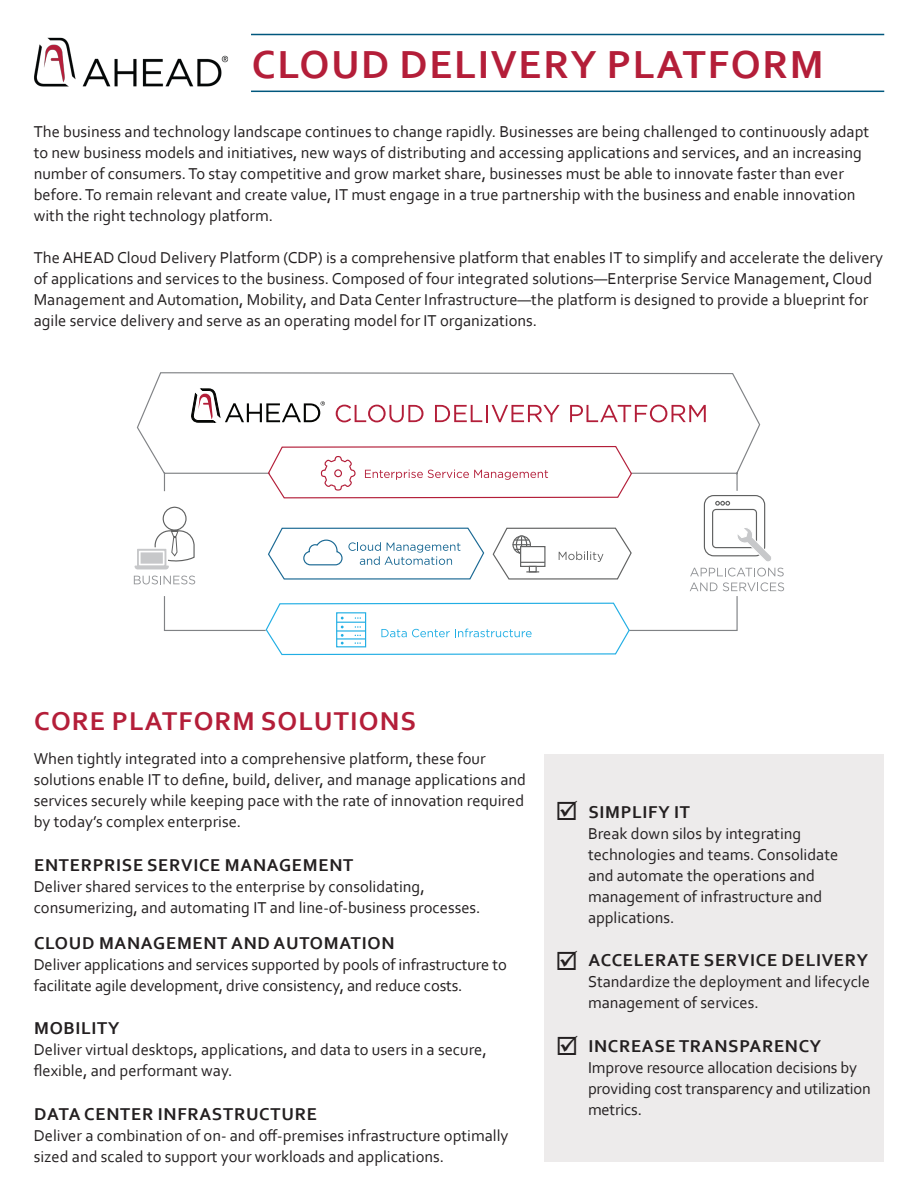
<style>
.page{position:relative;width:918px;height:1188px;background:#fff}
.page>*{position:absolute;margin:0;border:0;box-sizing:border-box;transform-origin:0 0}
.Head_1{font:700 40.95px "Corbel";letter-spacing:.04em;color:#b41e39}
.Head_1-2{font:700 27px "Corbel";letter-spacing:.04em;color:#b41e39}
.WP_Subhead_1{font:700 18px "Corbel";letter-spacing:.04em;color:#231f20}
.Body_1{font:16.5px/21px "Corbel";color:#231f20}
</style>
<div class="page">
<img style="left:34px;top:37px;width:194px;height:50px">
<hr style="left:251px;top:34px;width:633px;height:1px;background:#00577d">
<hr style="left:251px;top:91px;width:633px;height:1px;background:#00577d">
<svg style="left:153px;top:372px;width:599px;height:259px"></svg>
<svg style="left:265px;top:602px;width:366px;height:53px"></svg>
<hr style="left:337px;top:630px;width:29px;height:2px;background:#21aee4">
<hr style="left:337px;top:638px;width:29px;height:2px;background:#21aee4">
<svg style="left:134px;top:389px;width:650px;height:202px"></svg>
<div style="left:544px;top:754px;width:340px;height:408px;background:#edebeb"></div>
<p class="Head_1" style="left:252px;top:39px;width:573px">CLOUD DELIVERY PLATFORM</p>
<p class="Body_1" style="left:34px;top:120px;width:837px">The business and technology landscape continues to change rapidly. Businesses are being challenged to continuously adapt to new business models and initiatives, new ways of distributing and accessing applications and services, and an increasing number of consumers. To stay competitive and grow market share, businesses must be able to innovate faster than ever before. To remain relevant and create value, IT must engage in a true partnership with the business and enable innovation with the right technology platform.</p>
<p class="Body_1" style="left:34px;top:246px;width:851px">The AHEAD Cloud Delivery Platform (CDP) is a comprehensive platform that enables IT to simplify and accelerate the delivery of applications and services to the business. Composed of four integrated solutions—Enterprise Service Management, Cloud Management and Automation, Mobility, and Data Center Infrastructure—the platform is designed to provide a blueprint for agile service delivery and serve as an operating model for IT organizations.</p>
<p class="Head_1-2" style="left:34px;top:704px;width:383px">CORE PLATFORM SOLUTIONS</p>
<p class="Body_1" style="left:34px;top:748px;width:494px">When tightly integrated into a comprehensive platform, these four solutions enable IT to define, build, deliver, and manage applications and services securely while keeping pace with the rate of innovation required by today’s complex enterprise.</p>
<p class="WP_Subhead_1" style="left:34px;top:854px;width:321px">ENTERPRISE SERVICE MANAGEMENT</p>
<p class="Body_1" style="left:34px;top:875px;width:448px">Deliver shared services to the enterprise by consolidating, consumerizing, and automating IT and line-of-business processes.</p>
<p class="WP_Subhead_1" style="left:34px;top:932px;width:362px">CLOUD MANAGEMENT AND AUTOMATION</p>
<p class="Body_1" style="left:34px;top:953px;width:475px">Deliver applications and services supported by pools of infrastructure to facilitate agile development, drive consistency, and reduce costs.</p>
<p class="WP_Subhead_1" style="left:34px;top:1017px;width:87px">MOBILITY</p>
<p class="Body_1" style="left:34px;top:1039px;width:455px">Deliver virtual desktops, applications, and data to users in a secure, flexible, and performant way.</p>
<p class="WP_Subhead_1" style="left:34px;top:1103px;width:284px">DATA CENTER INFRASTRUCTURE</p>
<p class="Body_1" style="left:34px;top:1124px;width:476px">Deliver a combination of on- and off-premises infrastructure optimally sized and scaled to support your workloads and applications.</p>
<p class="WP_Subhead_1" style="left:588px;top:801px;width:103px">SIMPLIFY IT</p>
<p class="Body_1" style="left:588px;top:822px;width:252px">Break down silos by integrating technologies and teams. Consolidate and automate the operations and management of infrastructure and applications.</p>
<p class="WP_Subhead_1" style="left:588px;top:949px;width:281px">ACCELERATE SERVICE DELIVERY</p>
<p class="Body_1" style="left:588px;top:971px;width:284px">Standardize the deployment and lifecycle management of services.</p>
<p class="WP_Subhead_1" style="left:588px;top:1035px;width:235px">INCREASE TRANSPARENCY</p>
<p class="Body_1" style="left:588px;top:1056px;width:284px">Improve resource allocation decisions by providing cost transparency and utilization metrics.</p>
</div>
